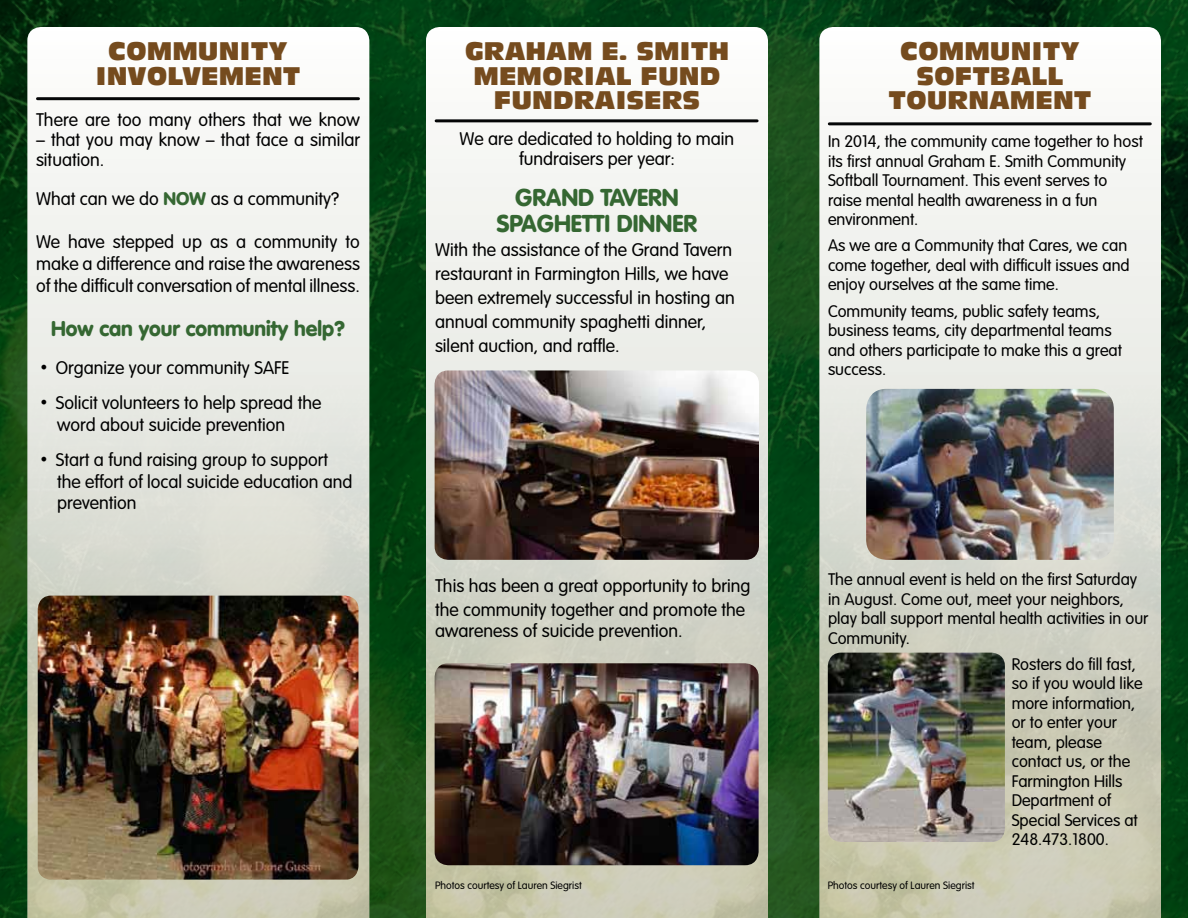
<style>
.page{position:relative;width:1188px;height:918px;background:#fff}
.page>*{position:absolute;margin:0;border:0;box-sizing:border-box;transform-origin:0 0}
.t1{font:24.9px/24.9px "Antique Olive Compact";color:#754b1e;text-align:center}
.t2{font:900 24px/26.4px "VAG Rounded";color:#356732}
.t3{font:900 21px "VAG Rounded";color:#356732}
.t4{font:300 18px/24px "VAG Rounded";color:#000}
.t5{font:300 16.5px/19.5px "VAG Rounded";color:#000}
.t6{font:300 10.5px "VAG Rounded";color:#000}
.s1{font-weight:900;color:#356732}
</style>
<div class="page">
<img style="left:0;top:0;width:1188px;height:918px">
<svg style="left:426px;top:27px;width:342px;height:112px"></svg>
<img style="left:426px;top:139px;width:342px;height:779px">
<svg style="left:27px;top:27px;width:342px;height:112px"></svg>
<img style="left:27px;top:139px;width:342px;height:779px">
<svg style="left:819px;top:27px;width:342px;height:112px"></svg>
<img style="left:819px;top:139px;width:342px;height:779px">
<img style="left:435px;top:370px;width:324px;height:190px">
<img style="left:435px;top:663px;width:324px;height:202px">
<hr style="left:38px;top:97px;width:320px;height:3px;background:#050607">
<hr style="left:436px;top:119px;width:321px;height:3px;background:#050607">
<hr style="left:829px;top:122px;width:321px;height:3px;background:#050607">
<img style="left:38px;top:596px;width:321px;height:284px">
<img style="left:828px;top:653px;width:177px;height:189px">
<img style="left:866px;top:389px;width:248px;height:171px">
<h1 class="t1" style="left:96px;top:37px;width:206px">COMMUNITY<br>I NVOLVEMENT</h1>
<p class="t4" style="left:36px;top:108px;width:326px">There are too many others that we know</p>
<p class="t4" style="left:36px;top:130px;width:326px;line-height:19.8px">– that you may know – that face a similar situation.</p>
<p class="t4" style="left:36px;top:188px;width:305px">What can we do <span class="s1">NOW</span> as a community?</p>
<p class="t4" style="left:36px;top:232px;width:326px;line-height:21.6px;text-align:justify">We have stepped up as a community to make a difference and raise the awareness of the difficult conversation of mental illness.</p>
<p class="t3" style="left:51px;top:316px;width:295px">How can your community help?</p>
<p class="t4" style="left:40px;top:357px;width:250px"><sup>•</sup> Organize your community SAFE</p>
<p class="t4" style="left:57px;top:393px;width:266px;line-height:21.6px;text-indent:-17px"><sup>•</sup> Solicit volunteers to help spread the word about suicide prevention</p>
<p class="t4" style="left:57px;top:450px;width:297px;line-height:21.6px;text-indent:-17px"><sup>•</sup> Start a fund raising group to support the effort of local suicide education and prevention</p>
<h1 class="t1" style="left:465px;top:37px;width:266px">GRAHAM E. SMITH<br>MEMORIAL FUND<br>FUNDRAISERS</h1>
<p class="t4" style="left:460px;top:130px;width:276px;line-height:19.8px;text-align:center">We are dedicated to holding to main fundraisers per year:</p>
<h2 class="t2" style="left:497px;top:185px;width:180px;text-indent:18px">Grand Tavern<br>Spaghett</h2>
<h2 class="t2" style="left:604px;top:212px;width:50px">i Dinne</h2>
<h2 class="t2" style="left:683px;top:212px;width:15px">r</h2>
<p class="t4" style="left:435px;top:239px;width:301px">With the assistance of the Grand Tavern restaurant in Farmington Hills, we have been extremely successful in hosting an annual community spaghetti dinner, silent auction, and raffle.</p>
<h1 class="t1" style="left:888px;top:37px;width:205px">COMMUNITY<br>SOFTBALL<br>TOURNAMENT</h1>
<p class="t5" style="left:828px;top:132px;width:317px">In 2014, the community came together to host its first annual Graham E. Smith Community Softball Tournament. This event serves to raise mental health awareness in a fun environment.</p>
<p class="t5" style="left:828px;top:236px;width:303px">As we are a Community that Cares, we can come together, deal with difficult issues and enjoy ourselves at the same time.</p>
<p class="t5" style="left:828px;top:302px;width:296px">Community teams, public safety teams, business teams, city departmental teams and others participate to make this a great success.</p>
<p class="t4" style="left:435px;top:575px;width:317px">This has been a great opportunity to bring the community together and promote the</p>
<p class="t4" style="left:435px;top:620px;width:249px">awareness of suicide prevention.</p>
<p class="t5" style="left:828px;top:570px;width:322px">The annual event is held on the first Saturday in August. Come out, meet your neighbors, play ball support mental health activities in our Community.</p>
<p class="t5" style="left:1012px;top:655px;width:132px">Rosters do fill fast, so if you would like more information, or to enter your team, please contact us, or the<br>Farmington Hills<br>Department of<br>Special Services at<br>248.473.1800.</p>
<p class="t6" style="left:435px;top:880px;width:148px">Photos courtesy of Lauren Siegrist</p>
<p class="t6" style="left:828px;top:880px;width:148px">Photos courtesy of Lauren Siegrist</p>
</div>
